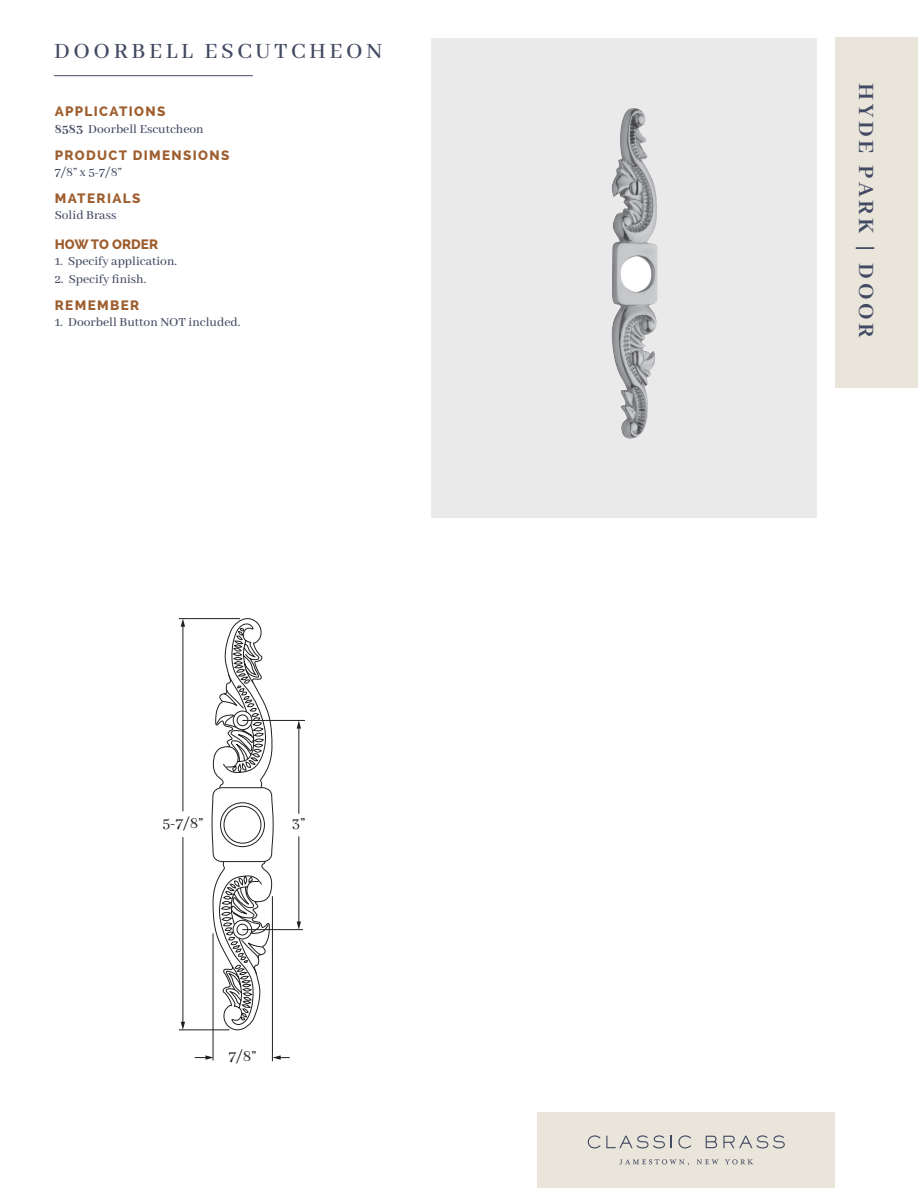
<style>
.page{position:relative;width:918px;height:1188px;background:#fff}
.page>*{position:absolute;margin:0;border:0;box-sizing:border-box;transform-origin:0 0}
.t1{font:500 24px "Abhaya Libre";letter-spacing:.15em;color:#424962}
.t2{font:700 24px "Abhaya Libre";letter-spacing:.15em;color:#424962}
.t3{font:16.65px "Abhaya Libre";color:#231f20}
.t4{font:500 13.5px "Abhaya Libre";color:#424962}
.t5{font:800 13.5px "Raleway";letter-spacing:.1em;color:#9e5e2f}
.t6{font:800 13.5px "Raleway";color:#9e5e2f}
.s1{font-weight:800}
</style>
<div class="page">
<div style="left:537px;top:1112px;width:298px;height:76px;background:#e9e5db"></div>
<svg style="left:588px;top:1135px;width:77px;height:13px"></svg>
<svg style="left:671px;top:1136px;width:1px;height:12px"></svg>
<svg style="left:678px;top:1135px;width:13px;height:13px"></svg>
<svg style="left:706px;top:1136px;width:11px;height:12px"></svg>
<svg style="left:723px;top:1135px;width:62px;height:13px"></svg>
<svg style="left:697px;top:1159px;width:22px;height:5px"></svg>
<svg style="left:725px;top:1159px;width:28px;height:5px"></svg>
<svg style="left:619px;top:1159px;width:70px;height:7px"></svg>
<div style="left:835px;top:38px;width:83px;height:350px;background:#e9e5db"></div>
<hr style="left:54px;top:75px;width:199px;height:1px;background:#424962">
<div style="left:431px;top:38px;width:385px;height:480px;background:#eaeaea"></div>
<svg style="left:273px;top:1055px;width:17px;height:5px"></svg>
<svg style="left:195px;top:1055px;width:18px;height:5px"></svg>
<hr style="left:298px;top:836px;width:1px;height:87px;background:#231f20">
<svg style="left:297px;top:922px;width:4px;height:7px"></svg>
<hr style="left:298px;top:727px;width:1px;height:87px;background:#231f20">
<svg style="left:297px;top:721px;width:4px;height:8px"></svg>
<hr style="left:182px;top:625px;width:1px;height:186px;background:#231f20">
<svg style="left:181px;top:619px;width:4px;height:8px"></svg>
<hr style="left:182px;top:837px;width:1px;height:186px;background:#231f20">
<svg style="left:181px;top:1022px;width:4px;height:7px"></svg>
<svg style="left:211px;top:618px;width:63px;height:413px"></svg>
<div style="left:220px;top:802px;width:45px;height:45px;border:1px solid #231f20;border-radius:50%"></div>
<div style="left:224px;top:806px;width:37px;height:37px;background:#fff;border-radius:50%"></div>
<div style="left:223px;top:806px;width:38px;height:38px;border:1px solid #231f20;border-radius:50%"></div>
<hr style="left:179px;top:618px;width:61px;height:1px;background:#231f20">
<hr style="left:179px;top:1029px;width:50px;height:1px;background:#231f20">
<hr style="left:242px;top:720px;width:63px;height:1px;background:#231f20">
<hr style="left:242px;top:929px;width:61px;height:1px;background:#231f20">
<hr style="left:213px;top:933px;width:1px;height:128px;background:#231f20">
<hr style="left:272px;top:896px;width:1px;height:165px;background:#231f20">
<img style="left:611px;top:108px;width:47px;height:331px">
<p class="t1" style="left:54px;top:38px;width:330px">DOORBELL ESCUTCHEON</p>
<p class="t5" style="left:55px;top:104px;width:112px">APPLICATIONS</p>
<p class="t4" style="left:55px;top:121px;width:151px"><span class="s1">8583</span> Doorbell Escutcheon</p>
<p class="t5" style="left:55px;top:147px;width:176px">PRODUCT DIMENSIONS</p>
<p class="t4" style="left:55px;top:164px;width:69px">7/8” x 5-7/8”</p>
<p class="t5" style="left:55px;top:190px;width:87px">MATERIALS</p>
<p class="t4" style="left:55px;top:208px;width:63px">Solid Brass</p>
<p class="t6" style="left:55px;top:236px;width:105px">HOW TO ORDER</p>
<p class="t4" style="left:55px;top:254px;width:124px">1. Specify application.</p>
<p class="t4" style="left:55px;top:272px;width:93px">2. Specify finish.</p>
<p class="t5" style="left:55px;top:297px;width:86px">REMEMBER</p>
<p class="t4" style="left:55px;top:315px;width:187px">1. Doorbell Button NOT included.</p>
<p class="t3" style="left:162px;top:814px;width:42px">5-7/8”</p>
<p class="t3" style="left:292px;top:814px;width:15px">3”</p>
<p class="t3" style="left:229px;top:1047px;width:29px">7/8”</p>
<p class="t2" style="left:879px;top:83px;width:256px;rotate:90deg">HYDE PARK | DOOR</p>
</div>
